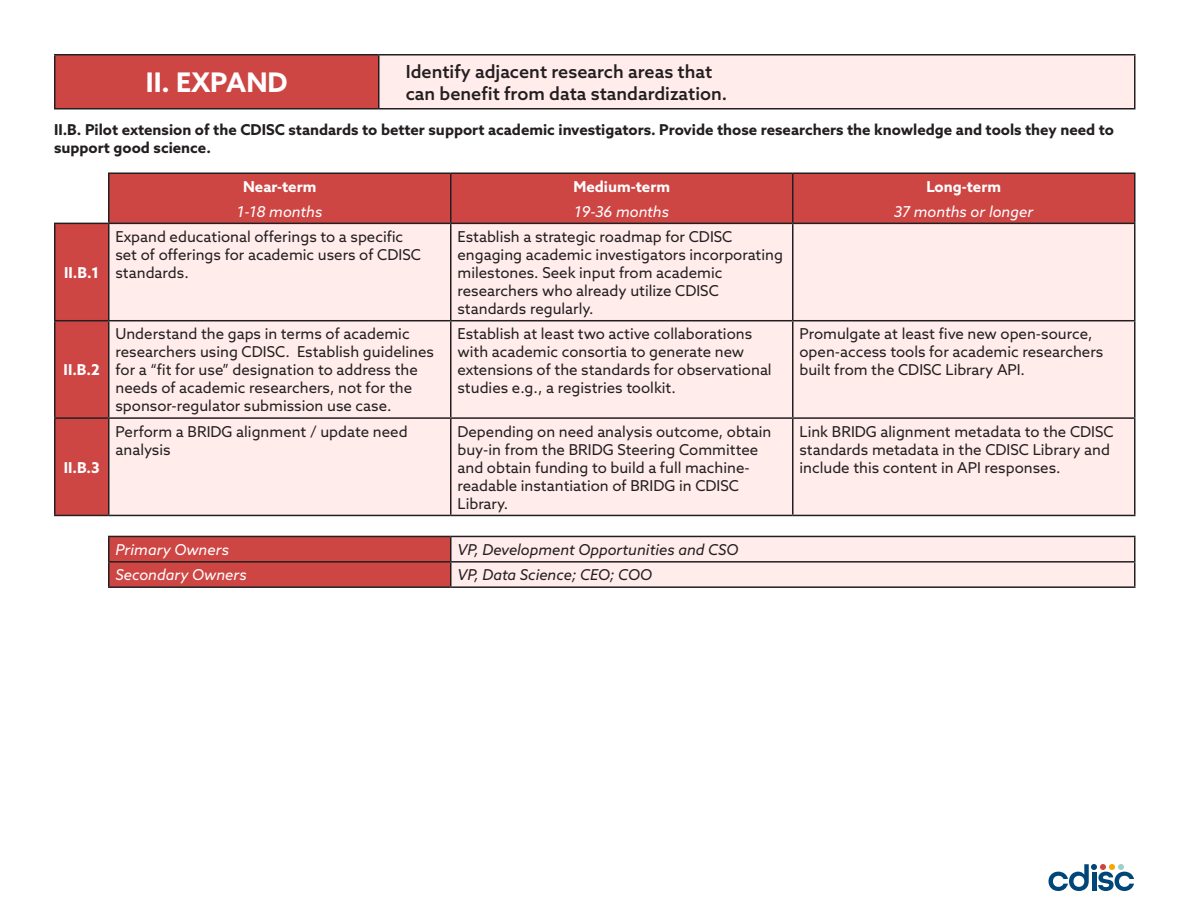
<style>
.page{position:relative;width:1188px;height:918px;background:#fff}
.page>*{position:absolute;margin:0;border:0;box-sizing:border-box;transform-origin:0 0}
.t1{font:700 27px "Azo Sans";color:#fff}
.t2{font:500 18px/21.6px "Azo Sans";color:#231f20}
.t3{font:15px/18px "Azo Sans";color:#231f20}
.t4{font:700 15px/18px "Azo Sans";color:#231f20}
.t5{font:italic 15px "Azo Sans";color:#fff}
.t6{font:italic 15px "Azo Sans";color:#231f20}
.t7{font:700 15px "Azo Sans";color:#fff}
</style>
<div class="page">
<svg style="left:1048px;top:864px;width:86px;height:27px"></svg>
<div style="left:55px;top:55px;width:324px;height:54px;background:#ce4644"></div>
<div style="left:379px;top:55px;width:756px;height:54px;background:#ffeceb"></div>
<hr style="left:54px;top:54px;width:325px;height:2px;background:#231f20">
<hr style="left:54px;top:56px;width:2px;height:52px;background:#231f20">
<hr style="left:379px;top:54px;width:757px;height:2px;background:#231f20">
<hr style="left:378px;top:56px;width:2px;height:52px;background:#231f20">
<hr style="left:1134px;top:56px;width:2px;height:52px;background:#231f20">
<hr style="left:54px;top:108px;width:325px;height:2px;background:#231f20">
<hr style="left:379px;top:108px;width:757px;height:2px;background:#231f20">
<div style="left:55px;top:174px;width:1079px;height:341px;background:#ce4644"></div>
<div style="left:110px;top:224px;width:1024px;height:291px;background:#ffeceb"></div>
<hr style="left:108px;top:172px;width:343px;height:2px;background:#231f20">
<hr style="left:108px;top:174px;width:2px;height:49px;background:#231f20">
<hr style="left:451px;top:172px;width:342px;height:2px;background:#231f20">
<hr style="left:450px;top:174px;width:2px;height:49px;background:#231f20">
<hr style="left:793px;top:172px;width:343px;height:2px;background:#231f20">
<hr style="left:792px;top:174px;width:2px;height:49px;background:#231f20">
<hr style="left:1134px;top:174px;width:2px;height:49px;background:#231f20">
<hr style="left:54px;top:223px;width:55px;height:1px;background:#231f20">
<hr style="left:54px;top:224px;width:2px;height:96px;background:#231f20">
<hr style="left:109px;top:223px;width:342px;height:1px;background:#231f20">
<hr style="left:108px;top:224px;width:2px;height:96px;background:#231f20">
<hr style="left:451px;top:223px;width:342px;height:1px;background:#231f20">
<hr style="left:450px;top:224px;width:2px;height:96px;background:#231f20">
<hr style="left:793px;top:223px;width:343px;height:1px;background:#231f20">
<hr style="left:792px;top:224px;width:2px;height:96px;background:#231f20">
<hr style="left:1134px;top:224px;width:2px;height:96px;background:#231f20">
<hr style="left:54px;top:320px;width:55px;height:1px;background:#231f20">
<hr style="left:54px;top:321px;width:2px;height:96px;background:#231f20">
<hr style="left:109px;top:320px;width:342px;height:1px;background:#231f20">
<hr style="left:108px;top:321px;width:2px;height:96px;background:#231f20">
<hr style="left:451px;top:320px;width:342px;height:1px;background:#231f20">
<hr style="left:450px;top:321px;width:2px;height:96px;background:#231f20">
<hr style="left:793px;top:320px;width:343px;height:1px;background:#231f20">
<hr style="left:792px;top:321px;width:2px;height:96px;background:#231f20">
<hr style="left:1134px;top:321px;width:2px;height:96px;background:#231f20">
<hr style="left:54px;top:417px;width:55px;height:2px;background:#231f20">
<hr style="left:54px;top:419px;width:2px;height:96px;background:#231f20">
<hr style="left:109px;top:417px;width:342px;height:2px;background:#231f20">
<hr style="left:108px;top:419px;width:2px;height:96px;background:#231f20">
<hr style="left:451px;top:417px;width:342px;height:2px;background:#231f20">
<hr style="left:450px;top:419px;width:2px;height:96px;background:#231f20">
<hr style="left:793px;top:417px;width:343px;height:2px;background:#231f20">
<hr style="left:792px;top:419px;width:2px;height:96px;background:#231f20">
<hr style="left:1134px;top:419px;width:2px;height:96px;background:#231f20">
<hr style="left:54px;top:515px;width:55px;height:1px;background:#231f20">
<hr style="left:109px;top:515px;width:342px;height:1px;background:#231f20">
<hr style="left:451px;top:515px;width:342px;height:1px;background:#231f20">
<hr style="left:793px;top:515px;width:343px;height:1px;background:#231f20">
<svg style="left:110px;top:537px;width:1024px;height:49px;background:#edb4b2"></svg>
<hr style="left:108px;top:536px;width:343px;height:1px;background:#231f20">
<hr style="left:108px;top:537px;width:2px;height:24px;background:#231f20">
<hr style="left:451px;top:536px;width:685px;height:1px;background:#231f20">
<hr style="left:450px;top:537px;width:2px;height:24px;background:#231f20">
<hr style="left:1134px;top:537px;width:2px;height:24px;background:#231f20">
<hr style="left:108px;top:561px;width:343px;height:2px;background:#231f20">
<hr style="left:108px;top:563px;width:2px;height:23px;background:#231f20">
<hr style="left:451px;top:561px;width:685px;height:2px;background:#231f20">
<hr style="left:450px;top:563px;width:2px;height:23px;background:#231f20">
<hr style="left:1134px;top:563px;width:2px;height:23px;background:#231f20">
<hr style="left:108px;top:586px;width:343px;height:2px;background:#231f20">
<hr style="left:451px;top:586px;width:685px;height:2px;background:#231f20">
<p class="t1" style="left:146px;top:65px;width:143px">II. EXPAND</p>
<p class="t2" style="left:406px;top:61px;width:323px">Identify adjacent research areas that can benefit from data standardization.</p>
<p class="t4" style="left:54px;top:120px;width:1062px">II.B. Pilot extension of the CDISC standards to better support academic investigators. Provide those researchers the knowledge and tools they need to support good science.</p>
<p class="t7" style="left:243px;top:177px;width:75px">Near-term</p>
<p class="t5" style="left:237px;top:201px;width:87px">1-18 months</p>
<p class="t7" style="left:573px;top:177px;width:98px">Medium-term</p>
<p class="t5" style="left:574px;top:201px;width:97px">19-36 months</p>
<p class="t7" style="left:926px;top:177px;width:76px">Long-term</p>
<p class="t5" style="left:894px;top:201px;width:141px">37 months or longer</p>
<p class="t7" style="left:64px;top:263px;width:37px">II.B.1</p>
<p class="t7" style="left:64px;top:360px;width:38px">II.B.2</p>
<p class="t7" style="left:64px;top:457px;width:38px">II.B.3</p>
<p class="t3" style="left:116px;top:227px;width:307px">Expand educational offerings to a specific set of offerings for academic users of CDISC standards.</p>
<p class="t3" style="left:458px;top:227px;width:327px">Establish a strategic roadmap for CDISC engaging academic investigators incorporating milestones. Seek input from academic researchers who already utilize CDISC standards regularly.</p>
<p class="t3" style="left:116px;top:325px;width:320px">Understand the gaps in terms of academic researchers using CDISC. Establish guidelines for a “fit for use” designation to address the needs of academic researchers, not for the sponsor-regulator submission use case.</p>
<p class="t3" style="left:458px;top:325px;width:316px">Establish at least two active collaborations with academic consortia to generate new extensions of the standards for observational studies e.g., a registries toolkit.</p>
<p class="t3" style="left:800px;top:325px;width:305px">Promulgate at least five new open-source, open-access tools for academic researchers built from the CDISC Library API.</p>
<p class="t3" style="left:116px;top:422px;width:294px">Perform a BRIDG alignment / update need analysis</p>
<p class="t3" style="left:458px;top:422px;width:315px">Depending on need analysis outcome, obtain buy-in from the BRIDG Steering Committee and obtain funding to build a full machine&shy;readable instantiation of BRIDG in CDISC Library.</p>
<p class="t3" style="left:800px;top:422px;width:316px">Link BRIDG alignment metadata to the CDISC standards metadata in the CDISC Library and include this content in API responses.</p>
<p class="t5" style="left:116px;top:540px;width:115px">Primary Owners</p>
<p class="t6" style="left:458px;top:540px;width:282px">VP, Development Opportunities and CSO</p>
<p class="t5" style="left:116px;top:565px;width:133px">Secondary Owners</p>
<p class="t6" style="left:458px;top:565px;width:196px">VP, Data Science; CEO; COO</p>
</div>
